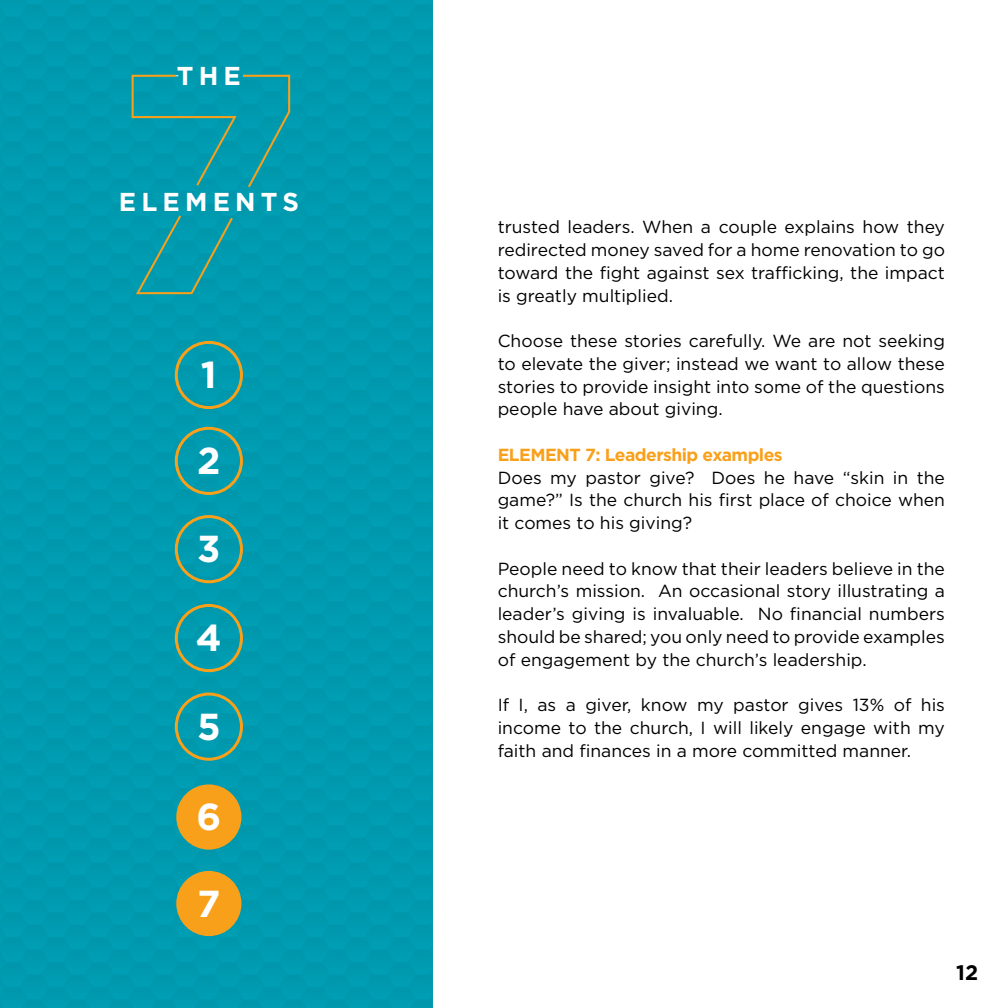
<style>
.page{position:relative;width:1008px;height:1008px;background:#fff}
.page>*{position:absolute;margin:0;border:0;box-sizing:border-box;transform-origin:0 0}
.t1{font:700 37.45px "Gotham";color:#fff}
.t2{font:700 25.9px "Gotham";letter-spacing:.2em;color:#fff}
.t3{font:700 21px "Gotham";color:#000}
.t4{font:17.5px/22.8px "Gotham";color:#000;text-align:justify}
.t5{font:700 17.5px "Gotham";letter-spacing:-.03em;color:#f9a01b}
</style>
<div class="page">
<div style="left:0;top:0;width:433px;height:1008px;background:#009ab0"></div>
<div style="left:175px;top:341px;width:68px;height:68px;border:3px solid #f9a01b;border-radius:50%"></div>
<div style="left:175px;top:427px;width:68px;height:68px;border:3px solid #f9a01b;border-radius:50%"></div>
<div style="left:175px;top:515px;width:68px;height:68px;border:3px solid #f9a01b;border-radius:50%"></div>
<div style="left:175px;top:604px;width:68px;height:68px;border:3px solid #f9a01b;border-radius:50%"></div>
<div style="left:175px;top:693px;width:68px;height:68px;border:3px solid #f9a01b;border-radius:50%"></div>
<div style="left:176px;top:784px;width:65px;height:66px;background:#f9a01b;border-radius:50%"></div>
<div style="left:176px;top:871px;width:65px;height:65px;background:#f9a01b;border-radius:50%"></div>
<div style="left:131px;top:74px;width:160px;height:116px;background:#009aaf"></div>
<svg style="left:134px;top:213px;width:101px;height:82px"></svg>
<h2 class="t2" style="left:177px;top:59px;width:66px">THE</h2>
<h2 class="t2" style="left:119px;top:184px;width:182px">ELEMENTS</h2>
<h1 class="t1" style="left:201px;top:350px;width:17px">1</h1>
<h1 class="t1" style="left:197px;top:436px;width:25px">2</h1>
<h1 class="t1" style="left:197px;top:524px;width:25px">3</h1>
<h1 class="t1" style="left:196px;top:613px;width:27px">4</h1>
<h1 class="t1" style="left:197px;top:702px;width:25px">5</h1>
<h1 class="t1" style="left:196px;top:792px;width:26px">6</h1>
<h1 class="t1" style="left:197px;top:879px;width:25px">7</h1>
<p class="t4" style="left:498px;top:216px;width:449px">trusted leaders. When a couple explains how they redirected money saved for a home renovation to go toward the fight against sex trafficking, the impact is greatly multiplied.</p>
<p class="t4" style="left:498px;top:329px;width:449px">Choose these stories carefully. We are not seeking to elevate the giver; instead we want to allow these stories to provide insight into some of the questions people have about giving.</p>
<p class="t5" style="left:498px;top:443px;width:287px">ELEMENT 7: Leadership examples</p>
<p class="t4" style="left:498px;top:466px;width:449px">Does my pastor give? Does he have “skin in the game?” Is the church his first place of choice when it comes to his giving?</p>
<p class="t4" style="left:498px;top:557px;width:449px">People need to know that their leaders believe in the church’s mission. An occasional story illustrating a leader’s giving is invaluable. No financial numbers should be shared; you only need to provide examples of engagement by the church’s leadership.</p>
<p class="t4" style="left:498px;top:693px;width:449px">If I, as a giver, know my pastor gives 13% of his income to the church, I will likely engage with my faith and finances in a more committed manner.</p>
<p class="t3" style="left:956px;top:958px;width:23px">12</p>
</div>
